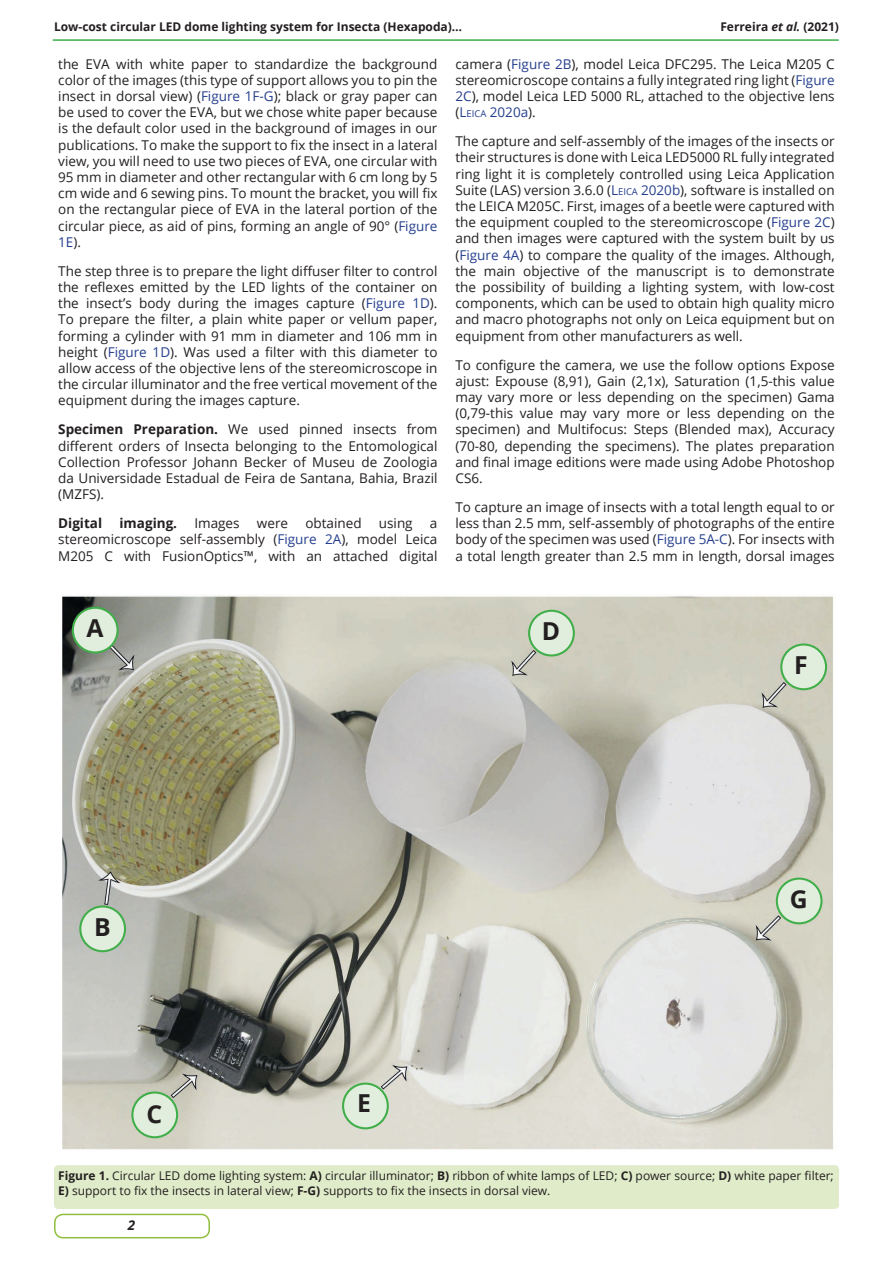
<style>
.page{position:relative;width:893px;height:1263px;background:#fff}
.page>*{position:absolute;margin:0;border:0;box-sizing:border-box;transform-origin:0 0}
.t1{font:700 24.75px "Open Sans";color:#231f20}
.t2{font:13.5px/16.2px "Open Sans";color:#231f20;text-align:justify}
.t3{font:700 13.5px "Open Sans";color:#231f20}
.t4{font:italic 700 13.5px "Open Sans";color:#231f20}
.Legenda{font:12px/14.4px "Open Sans";color:#231f20}
.t5{font:700 12px "Open Sans";color:#231f20}
.s1{font-style:italic}
.s2{color:#253f8e}
.s3{font-weight:700}
.s4{font-size:9.45px;color:#253f8e}
</style>
<div class="page">
<div style="left:54px;top:1214px;width:156px;height:24px;border:2px solid #90bf3e;border-radius:9px"></div>
<hr style="left:53px;top:39px;width:785px;height:2px;background:#40ae49">
<div style="left:54px;top:1165px;width:785px;height:44px;background:#dfebc9;border-radius:4px"></div>
<img style="left:62px;top:594px;width:771px;height:556px">
<svg style="left:343px;top:1083px;width:45px;height:45px"></svg>
<div style="left:342px;top:1082px;width:47px;height:47px;border:2px solid #40ae49;border-radius:50%"></div>
<div style="left:351px;top:1093px;width:28px;height:26px;background:#e1eedd;border-radius:6px"></div>
<svg style="left:80px;top:906px;width:45px;height:45px"></svg>
<div style="left:79px;top:905px;width:47px;height:47px;border:2px solid #40ae49;border-radius:50%"></div>
<div style="left:90px;top:916px;width:26px;height:26px;background:#e1eedd;border-radius:6px"></div>
<div style="left:73px;top:608px;width:45px;height:44px;background:#e1eedd;border-radius:50%"></div>
<div style="left:72px;top:607px;width:47px;height:46px;border:2px solid #40ae49;border-radius:50%"></div>
<svg style="left:132px;top:1092px;width:45px;height:45px"></svg>
<div style="left:131px;top:1091px;width:47px;height:47px;border:2px solid #40ae49;border-radius:50%"></div>
<div style="left:143px;top:1102px;width:24px;height:26px;background:#e1eedd;border-radius:6px"></div>
<div style="left:529px;top:611px;width:45px;height:44px;background:#e1eedd;border-radius:50%"></div>
<div style="left:528px;top:610px;width:47px;height:46px;border:2px solid #40ae49;border-radius:50%"></div>
<svg style="left:781px;top:644px;width:45px;height:45px"></svg>
<div style="left:780px;top:643px;width:47px;height:47px;border:2px solid #40ae49;border-radius:50%"></div>
<div style="left:788px;top:655px;width:28px;height:26px;background:#e1eedd;border-radius:6px"></div>
<div style="left:777px;top:878px;width:44px;height:45px;background:#e1eedd;border-radius:50%"></div>
<div style="left:776px;top:877px;width:46px;height:47px;border:2px solid #40ae49;border-radius:50%"></div>
<p class="t5" style="left:54px;top:18px;width:410px">Low-cost circular LED dome lighting system for Insecta (Hexapoda)…</p>
<p class="t5" style="left:720px;top:18px;width:120px">Ferreira <span class="s1">et al.</span> (2021)</p>
<p class="t2" style="left:58px;top:55px;width:381px">the EVA with white paper to standardize the background color of the images (this type of support allows you to pin the insect in dorsal view) (<span class="s2">Figure 1F-G</span>); black or gray paper can be used to cover the EVA, but we chose white paper because is the default color used in the background of images in our publications. To make the support to fix the insect in a lateral view, you will need to use two pieces of EVA, one circular with 95 mm in diameter and other rectangular with 6 cm long by 5 cm wide and 6 sewing pins. To mount the bracket, you will fix on the rectangular piece of EVA in the lateral portion of the circular piece, as aid of pins, forming an angle of 90° (<span class="s2">Figure 1E</span>).</p>
<p class="t2" style="left:58px;top:262px;width:381px">The step three is to prepare the light diffuser filter to control the reflexes emitted by the LED lights of the container on the insect’s body during the images capture (<span class="s2">Figure 1D</span>).<br>To prepare the filter, a plain white paper or vellum paper, forming a cylinder with 91 mm in diameter and 106 mm in height (<span class="s2">Figure 1D</span>). Was used a filter with this diameter to allow access of the objective lens of the stereomicroscope in the circular illuminator and the free vertical movement of the equipment during the images capture.</p>
<p class="t2" style="left:58px;top:421px;width:381px"><span class="s3">Specimen Preparation.</span> We used pinned insects from different orders of Insecta belonging to the Entomological Collection Professor Johann Becker of Museu de Zoologia da Universidade Estadual de Feira de Santana, Bahia, Brazil (MZFS).</p>
<p class="t3" style="left:58px;top:514px;width:45px">Digital</p>
<p class="t3" style="left:120px;top:514px;width:59px">imaging.</p>
<p class="t2" style="left:194px;top:515px;width:47px">Images</p>
<p class="t2" style="left:257px;top:515px;width:33px">were</p>
<p class="t2" style="left:305px;top:515px;width:58px">obtained</p>
<p class="t2" style="left:379px;top:515px;width:35px">using</p>
<p class="t2" style="left:455px;top:55px;width:381px">camera (<span class="s2">Figure 2B</span>), model Leica DFC295. The Leica M205 C stereomicroscope contains a fully integrated ring light (<span class="s2">Figure 2C</span>), model Leica LED 5000 RL, attached to the objective lens (<span class="s2">L</span><span class="s4">EICA</span> <span class="s2">2020a</span>).</p>
<p class="t2" style="left:455px;top:133px;width:381px">The capture and self-assembly of the images of the insects or their structures is done with Leica LED5000 RL fully integrated ring light it is completely controlled using Leica Application Suite (LAS) version 3.6.0 (<span class="s2">L</span><span class="s4">EICA</span> <span class="s2">2020b</span>), software is installed on the LEICA M205C. First, images of a beetle were captured with the equipment coupled to the stereomicroscope (<span class="s2">Figure 2C</span>) and then images were captured with the system built by us (<span class="s2">Figure 4A</span>) to compare the quality of the images. Although, the main objective of the manuscript is to demonstrate the possibility of building a lighting system, with low-cost components, which can be used to obtain high quality micro and macro photographs not only on Leica equipment but on equipment from other manufacturers as well.</p>
<p class="t2" style="left:455px;top:356px;width:381px">To configure the camera, we use the follow options Expose ajust: Expouse (8,91), Gain (2,1x), Saturation (1,5-this value may vary more or less depending on the specimen) Gama (0,79-this value may vary more or less depending on the specimen) and Multifocus: Steps (Blended max), Accuracy (70-80, depending the specimens). The plates preparation and final image editions were made using Adobe Photoshop CS6.</p>
<p class="t2" style="left:455px;top:499px;width:381px">To capture an image of insects with a total length equal to or less than 2.5 mm, self-assembly of photographs of the entire body of the specimen was used (<span class="s2">Figure 5A-C</span>). For insects with a total length greater than 2.5 mm in length, dorsal images</p>
<p class="t2" style="left:58px;top:515px;width:381px;text-indent:372px">a stereomicroscope self-assembly (<span class="s2">Figure 2A</span>), model Leica M205 C with FusionOptics™, with an attached digital</p>
<p class="t1" style="left:86px;top:611px;width:19px">A</p>
<p class="t1" style="left:94px;top:910px;width:18px">B</p>
<p class="t1" style="left:147px;top:1096px;width:17px">C</p>
<p class="t1" style="left:542px;top:614px;width:20px">D</p>
<p class="t1" style="left:357px;top:1085px;width:15px">E</p>
<p class="t1" style="left:794px;top:648px;width:15px">F</p>
<p class="t1" style="left:790px;top:882px;width:19px">G</p>
<p class="Legenda" style="left:58px;top:1168px;width:777px"><span class="s3">Figure 1.</span> Circular LED dome lighting system: <span class="s3">A)</span> circular illuminator; <span class="s3">B)</span> ribbon of white lamps of LED; <span class="s3">C)</span> power source; <span class="s3">D)</span> white paper filter;<br><span class="s3">E)</span> support to fix the insects in lateral view; <span class="s3">F-G)</span> supports to fix the insects in dorsal view.</p>
<p class="t4" style="left:128px;top:1215px;width:9px">2</p>
</div>
